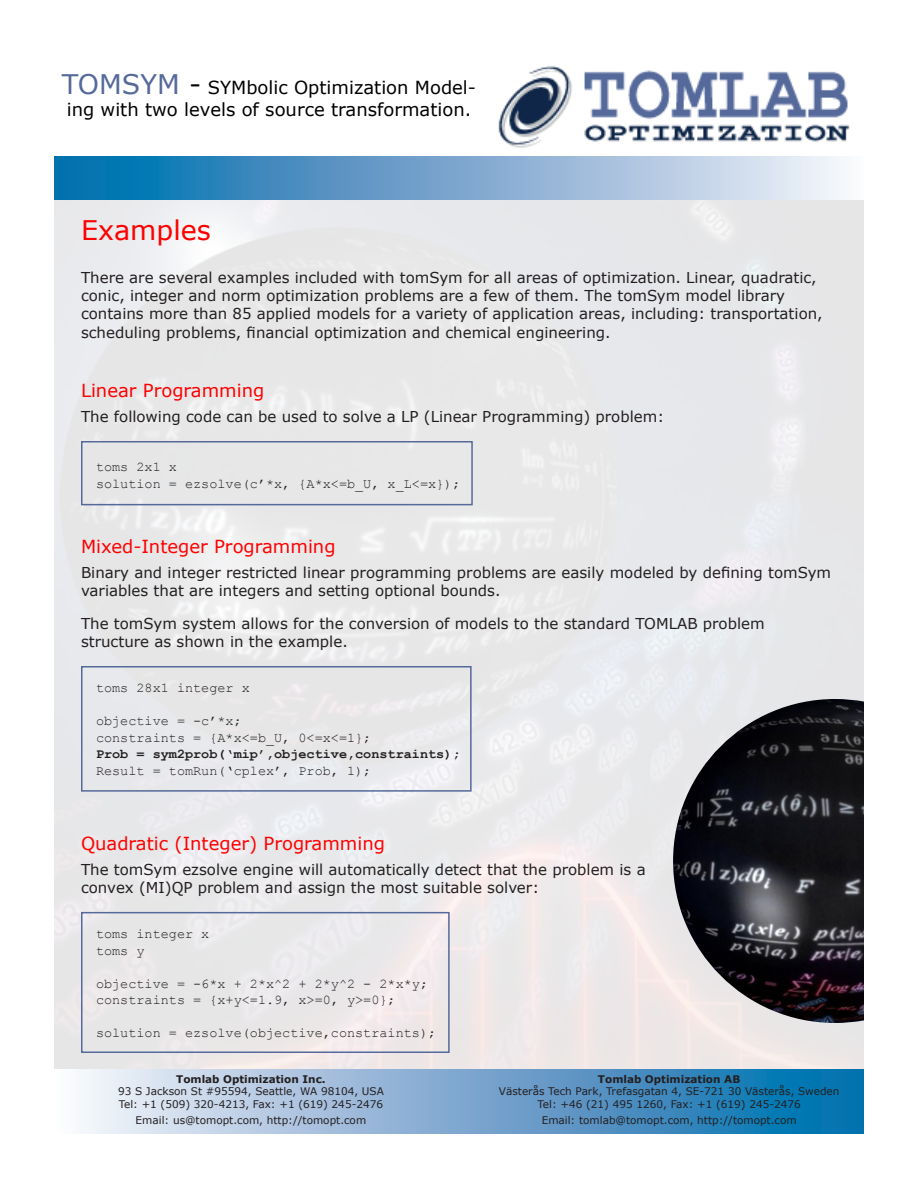
<style>
.page{position:relative;width:918px;height:1188px;background:#fff}
.page>*{position:absolute;margin:0;border:0;box-sizing:border-box;transform-origin:0 0}
.t1{font:27px "Verdana";color:#f00}
.t2{font:18px/21.6px "Verdana";color:#000}
.t3{font:18px "Verdana";color:#f00}
.Normal__Web{font:15px/18.3px "Verdana";color:#231f20}
.t4{font:13.5px/16.5px "Courier New";color:#231f20}
.t5{font:700 13.5px "Courier New";color:#231f20}
.t6{font:10.5px/12.6px "Verdana";color:#231f20;text-align:center}
.t7{font:700 10.5px "Verdana";color:#231f20}
.s1{font-size:27px;color:#55699b}
.s2{font-size:27px}
</style>
<div class="page">
<img style="left:498px;top:66px;width:352px;height:82px">
<svg style="left:54px;top:156px;width:789px;height:43px;background:#76a9cf"></svg>
<svg style="left:82px;top:1069px;width:782px;height:65px;background:#77a9d0"></svg>
<div style="left:81px;top:441px;width:392px;height:64px;border:2px solid #55699b"></div>
<div style="left:81px;top:912px;width:369px;height:141px;border:2px solid #55699b"></div>
<div style="left:81px;top:666px;width:391px;height:126px;border:2px solid #55699b"></div>
<img style="left:673px;top:699px;width:191px;height:324px">
<p class="t2" style="left:62px;top:76px;width:416px"><span class="s1">TOMSYM</span> <span class="s2">-</span> SYMbolic Optimization Model&shy;ing with two levels of source transformation.</p>
<p class="t1" style="left:81px;top:211px;width:131px">Examples</p>
<p class="Normal__Web" style="left:81px;top:268px;width:743px">There are several examples included with tomSym for all areas of optimization. Linear, quadratic, conic, integer and norm optimization problems are a few of them. The tomSym model library contains more than 85 applied models for a variety of application areas, including: transportation, scheduling problems, financial optimization and chemical engineering.</p>
<p class="t3" style="left:81px;top:378px;width:185px">Linear Programming</p>
<p class="Normal__Web" style="left:81px;top:407px;width:585px">The following code can be used to solve a LP (Linear Programming) problem:</p>
<p class="t4" style="left:96px;top:459px;width:82px">toms 2x1 x</p>
<p class="t4" style="left:96px;top:475px;width:366px">solution = ezsolve(c’*x, {A*x&lt;=b_U, x_L&lt;=x});</p>
<p class="t3" style="left:81px;top:534px;width:256px">Mixed-Integer Programming</p>
<p class="Normal__Web" style="left:81px;top:564px;width:752px">Binary and integer restricted linear programming problems are easily modeled by defining tomSym variables that are integers and setting optional bounds.</p>
<p class="Normal__Web" style="left:81px;top:615px;width:685px">The tomSym system allows for the conversion of models to the standard TOMLAB problem structure as shown in the example.</p>
<p class="t4" style="left:96px;top:679px;width:155px">toms 28x1 integer x</p>
<p class="t4" style="left:96px;top:712px;width:147px">objective = -c’*x;</p>
<p class="t4" style="left:96px;top:729px;width:277px">constraints = {A*x&lt;=b_U, 0&lt;=x&lt;=1};</p>
<p class="t5" style="left:96px;top:746px;width:366px">Prob = sym2prob(‘mip’,objective,constraints);</p>
<p class="t4" style="left:96px;top:762px;width:277px">Result = tomRun(‘cplex’, Prob, 1);</p>
<p class="t3" style="left:81px;top:831px;width:306px">Quadratic (Integer) Programming</p>
<p class="Normal__Web" style="left:81px;top:861px;width:566px">The tomSym ezsolve engine will automatically detect that the problem is a convex (MI)QP problem and assign the most suitable solver:</p>
<p class="t4" style="left:96px;top:925px;width:115px">toms integer x</p>
<p class="t4" style="left:96px;top:942px;width:50px">toms y</p>
<p class="t4" style="left:96px;top:975px;width:334px">objective = -6*x + 2*x^2 + 2*y^2 - 2*x*y; constraints = {x+y&lt;=1.9, x&gt;=0, y&gt;=0};</p>
<p class="t4" style="left:96px;top:1024px;width:342px">solution = ezsolve(objective,constraints);</p>
<p class="t7" style="left:176px;top:1072px;width:151px">Tomlab Optimization Inc.</p>
<p class="t6" style="left:118px;top:1085px;width:267px;text-align:left">93 S Jackson St #95594, Seattle, WA 98104, USA<br>Tel: +1 (509) 320-4213, Fax: +1 (619) 245-2476</p>
<p class="t6" style="left:136px;top:1114px;width:232px">Email: us@tomopt.com, http://tomopt.com</p>
<p class="t7" style="left:598px;top:1072px;width:144px">Tomlab Optimization AB</p>
<p class="t6" style="left:499px;top:1085px;width:342px">Västerås Tech Park, Trefasgatan 4, SE-721 30 Västerås, Sweden<br>Tel: +46 (21) 495 1260, Fax: +1 (619) 245-2476</p>
<p class="t6" style="left:542px;top:1114px;width:256px">Email: tomlab@tomopt.com, http://tomopt.com</p>
</div>
